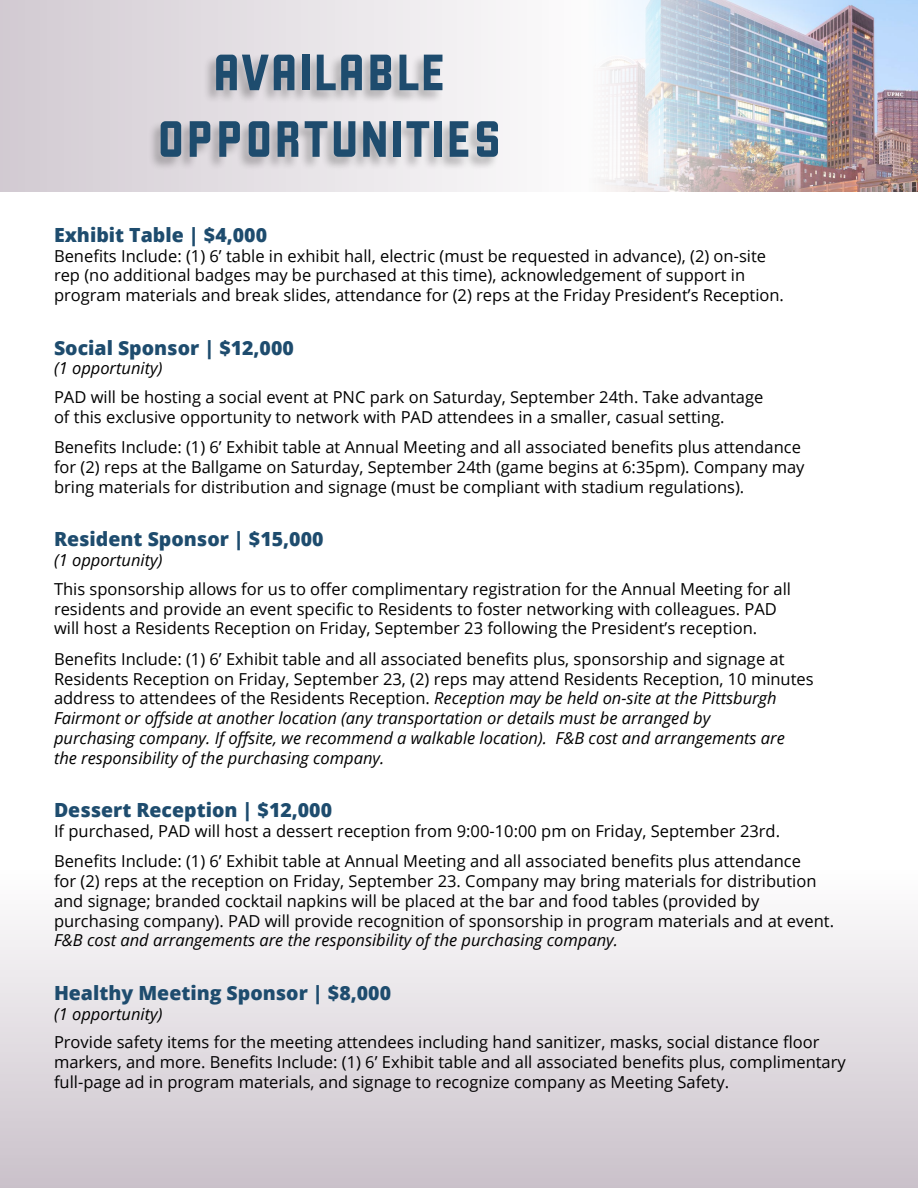
<style>
.page{position:relative;width:918px;height:1188px;background:#fff}
.page>*{position:absolute;margin:0;border:0;box-sizing:border-box;transform-origin:0 0}
.t1{font:55.5px/66.6px "Liquorstore";letter-spacing:.045em;color:#1e4c6e;text-align:center}
.t2{font:800 19.5px "Open Sans";color:#1e4c6e}
.t3{font:16.5px/19.8px "Open Sans";color:#000}
.t4{font:italic 16.5px/19.8px "Open Sans";color:#000}
.s1{font-style:normal}
</style>
<div class="page">
<div style="left:0;top:0;width:622px;height:203px;background:linear-gradient(to right,#d2cad2,#fefefe)"></div>
<div style="left:0;top:868px;width:918px;height:320px;background:linear-gradient(to bottom,#fefefe,#cac1ca)"></div>
<div style="left:147px;top:53px;width:352px;height:118px;background:#000;opacity:.26"></div>
<img style="left:587px;top:0;width:331px;height:192px">
<div style="left:0;top:192px;width:918px;height:20px;background:#fff"></div>
<h1 class="t1" style="left:158px;top:40px;width:345px">AVAILABLE<br>OPPORTUNITIES</h1>
<p class="t2" style="left:54px;top:220px;width:215px">Exhibit Table | $4,000</p>
<p class="t3" style="left:54px;top:245px;width:732px">Benefits Include: (1) 6’ table in exhibit hall, electric (must be requested in advance), (2) on-site rep (no additional badges may be purchased at this time), acknowledgement of support in program materials and break slides, attendance for (2) reps at the Friday President’s Reception.</p>
<p class="t2" style="left:54px;top:333px;width:241px">Social Sponsor | $12,000</p>
<p class="t4" style="left:54px;top:358px;width:110px">(1 opportunity)</p>
<p class="t3" style="left:54px;top:387px;width:711px">PAD will be hosting a social event at PNC park on Saturday, September 24th. Take advantage of this exclusive opportunity to network with PAD attendees in a smaller, casual setting.</p>
<p class="t3" style="left:54px;top:437px;width:752px">Benefits Include: (1) 6’ Exhibit table at Annual Meeting and all associated benefits plus attendance for (2) reps at the Ballgame on Saturday, September 24th (game begins at 6:35pm). Company may bring materials for distribution and signage (must be compliant with stadium regulations).</p>
<p class="t2" style="left:54px;top:524px;width:271px">Resident Sponsor | $15,000</p>
<p class="t4" style="left:54px;top:550px;width:110px">(1 opportunity)</p>
<p class="t3" style="left:54px;top:579px;width:739px">This sponsorship allows for us to offer complimentary registration for the Annual Meeting for all residents and provide an event specific to Residents to foster networking with colleagues. PAD will host a Residents Reception on Friday, September 23 following the President’s reception.</p>
<p class="t4" style="left:54px;top:648px;width:761px"><span class="s1">Benefits Include: (1) 6’ Exhibit table and all associated benefits plus, sponsorship and signage at Residents Reception on Friday, September 23, (2) reps may attend Residents Reception, 10 minutes address to attendees of the Residents Reception.</span> Reception may be held on-site at the Pittsburgh Fairmont or offside at another location (any transportation or details must be arranged by<br>purchasing company. If offsite, we recommend a walkable location). F&amp;B cost and arrangements are<br>the responsibility of the purchasing company.</p>
<p class="t2" style="left:54px;top:795px;width:280px">Dessert Reception | $12,000</p>
<p class="t3" style="left:54px;top:815px;width:748px;line-height:30.3px">If purchased, PAD will host a dessert reception from 9:00-10:00 pm on Friday, September 23rd.<br>Benefits Include: (1) 6’ Exhibit table at Annual Meeting and all associated benefits plus attendance</p>
<p class="t3" style="left:54px;top:871px;width:782px">for (2) reps at the reception on Friday, September 23. Company may bring materials for distribution and signage; branded cocktail napkins will be placed at the bar and food tables (provided by purchasing company). PAD will provide recognition of sponsorship in program materials and at event.</p>
<p class="t4" style="left:54px;top:930px;width:566px">F&amp;B cost and arrangements are the responsibility of the purchasing company.</p>
<p class="t2" style="left:54px;top:978px;width:339px">Healthy Meeting Sponsor | $8,000</p>
<p class="t4" style="left:54px;top:1003px;width:110px">(1 opportunity)</p>
<p class="t3" style="left:54px;top:1032px;width:793px">Provide safety items for the meeting attendees including hand sanitizer, masks, social distance floor markers, and more. Benefits Include: (1) 6’ Exhibit table and all associated benefits plus, complimentary full-page ad in program materials, and signage to recognize company as Meeting Safety.</p>
</div>
